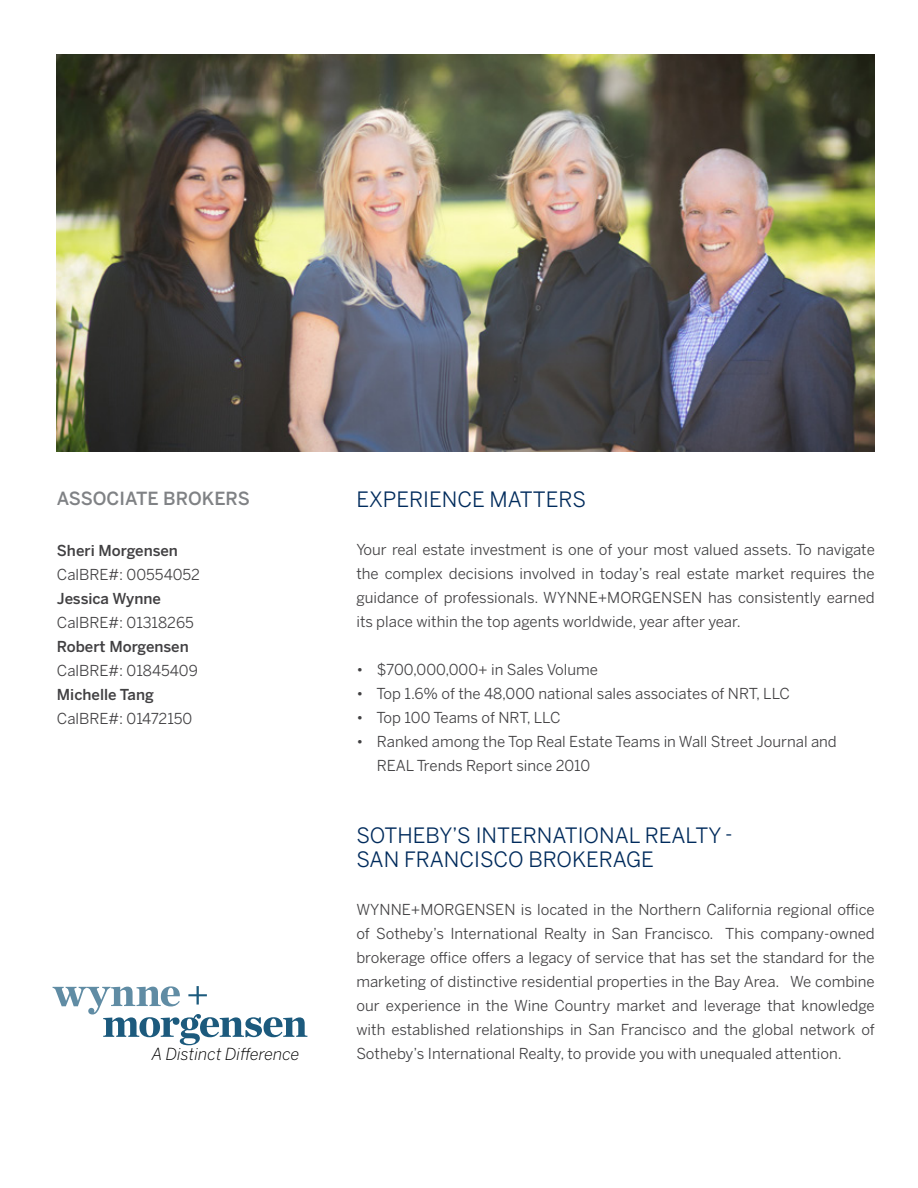
<style>
.page{position:relative;width:918px;height:1188px;background:#fff}
.page>*{position:absolute;margin:0;border:0;box-sizing:border-box;transform-origin:0 0}
.t1{font:21px/24px "Benton Sans";color:#002b5c}
.t2{font:500 18px "Benton Sans";color:#808285}
.t3{font:italic 300 16.5px "Benton Sans";color:#000}
.t4{font:15px/24px "Benton Sans";color:#414042;text-align:justify}
.t5{font:500 15px "Benton Sans";color:#414042}
</style>
<div class="page">
<img style="left:57px;top:54px;width:818px;height:397px">
<svg style="left:53px;top:986px;width:254px;height:59px"></svg>
<p class="t2" style="left:57px;top:487px;width:195px">ASSOCIATE BROKERS</p>
<p class="t5" style="left:57px;top:541px;width:123px">Sheri Morgensen</p>
<p class="t4" style="left:57px;top:563px;width:145px">CalBRE#: 00554052</p>
<p class="t5" style="left:57px;top:589px;width:106px">Jessica Wynne</p>
<p class="t4" style="left:57px;top:611px;width:139px">CalBRE#: 01318265</p>
<p class="t5" style="left:57px;top:637px;width:133px">Robert Morgensen</p>
<p class="t4" style="left:57px;top:659px;width:143px">CalBRE#: 01845409</p>
<p class="t5" style="left:57px;top:685px;width:99px">Michelle Tang</p>
<p class="t4" style="left:57px;top:707px;width:137px">CalBRE#: 01472150</p>
<p class="t3" style="left:152px;top:1045px;width:149px">A Distinct Difference</p>
<h1 class="t1" style="left:356px;top:488px;width:231px">EXPERIENCE MATTERS</h1>
<p class="t4" style="left:356px;top:538px;width:520px">Your real estate investment is one of your most valued assets. To navigate the complex decisions involved in today’s real estate market requires the guidance of professionals. WYNNE+MORGENSEN has consistently earned its place within the top agents worldwide, year after year.</p>
<p class="t4" style="left:356px;top:658px;width:243px">• $700,000,000+ in Sales Volume</p>
<p class="t4" style="left:356px;top:682px;width:435px">• Top 1.6% of the 48,000 national sales associates of NRT, LLC</p>
<p class="t4" style="left:356px;top:706px;width:206px">• Top 100 Teams of NRT, LLC</p>
<p class="t4" style="left:377px;top:730px;width:462px;text-indent:-20px">• Ranked among the Top Real Estate Teams in Wall Street Journal and<br>REAL Trends Report since 2010</p>
<h1 class="t1" style="left:356px;top:824px;width:378px">SOTHEBY’S INTERNATIONAL REALTY -<br>SAN FRANCISCO BROKERAGE</h1>
<p class="t4" style="left:356px;top:898px;width:520px">WYNNE+MORGENSEN is located in the Northern California regional office of Sotheby’s International Realty in San Francisco. This company-owned brokerage office offers a legacy of service that has set the standard for the marketing of distinctive residential properties in the Bay Area. We combine our experience in the Wine Country market and leverage that knowledge with established relationships in San Francisco and the global network of Sotheby’s International Realty, to provide you with unequaled attention.</p>
</div>
